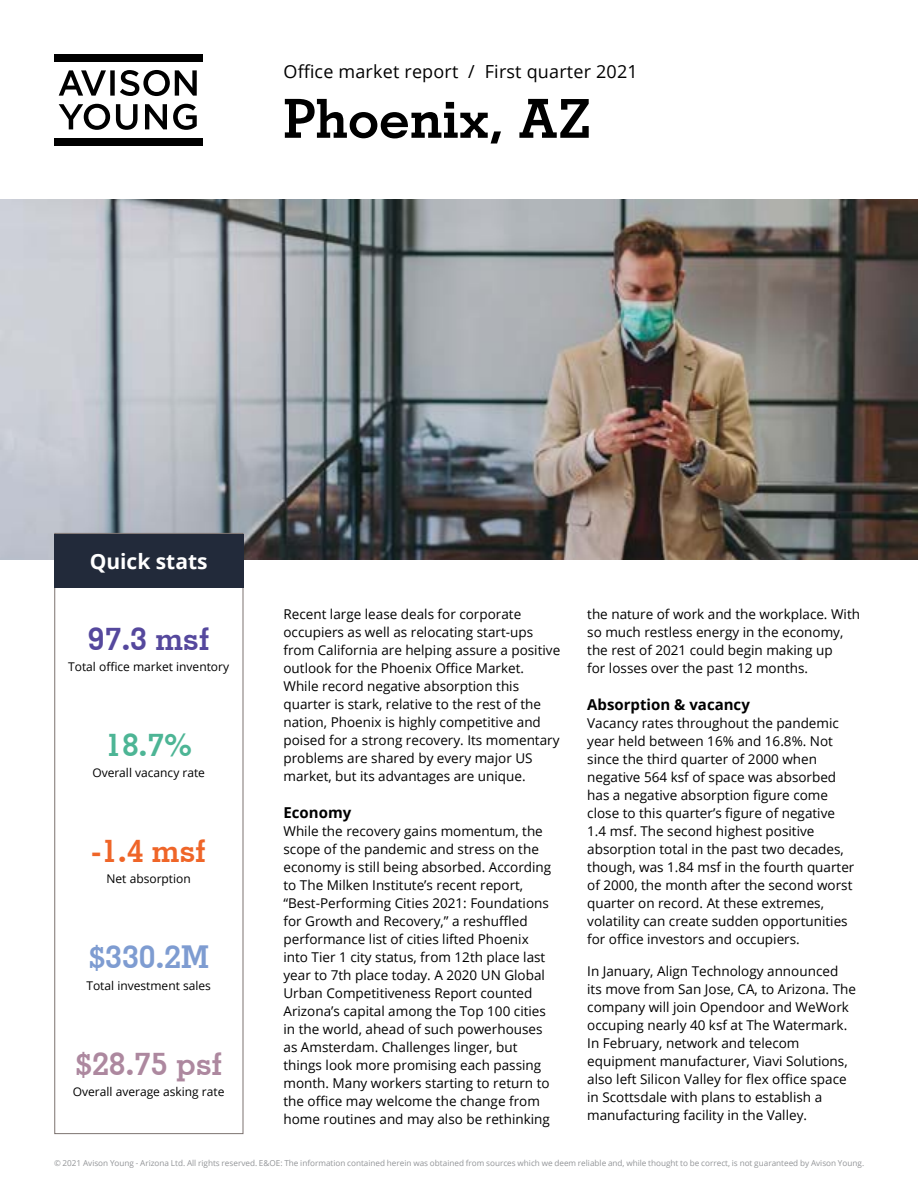
<style>
.page{position:relative;width:918px;height:1188px;background:#fff}
.page>*{position:absolute;margin:0;border:0;box-sizing:border-box;transform-origin:0 0}
.t1{font:700 54px "Geometric Slab 703 BT";letter-spacing:.01em;color:#000}
.t2{font:700 31.5px "Geometric Slab 703 BT";color:#ad889f}
.t3{font:700 31.5px "Geometric Slab 703 BT";color:#55489d}
.t4{font:700 31.5px "Geometric Slab 703 BT";color:#ef6528}
.t5{font:700 31.5px "Geometric Slab 703 BT";color:#7e9cd1}
.t6{font:700 31.5px "Geometric Slab 703 BT";color:#4db595}
.t7{font:700 21px "Open Sans";color:#fff}
.t8{font:18px "Open Sans";letter-spacing:.01em;color:#000}
.t9{font:700 15px "Open Sans";color:#000}
.t10{font:13.5px/18px "Open Sans";color:#000}
.t11{font:12px "Open Sans";color:#000}
.t12{font:8.1px "Open Sans";color:#939598}
</style>
<div class="page">
<div style="left:54px;top:54px;width:148px;height:7px;background:#000"></div>
<div style="left:54px;top:138px;width:148px;height:7px;background:#000"></div>
<svg style="left:59px;top:70px;width:138px;height:26px"></svg>
<svg style="left:59px;top:104px;width:51px;height:26px"></svg>
<svg style="left:116px;top:104px;width:22px;height:26px"></svg>
<svg style="left:145px;top:104px;width:22px;height:25px"></svg>
<svg style="left:173px;top:104px;width:24px;height:26px"></svg>
<img style="left:0;top:200px;width:918px;height:360px">
<div style="left:54px;top:533px;width:189px;height:601px;border:1px solid #7d7370"></div>
<div style="left:54px;top:534px;width:189px;height:54px;background:#222a3a"></div>
<h3 class="t8" style="left:284px;top:59px;width:356px">Office market report / First quarter 2021</h3>
<h1 class="t1" style="left:284px;top:86px;width:310px">Phoenix, AZ</h1>
<h3 class="t7" style="left:90px;top:546px;width:119px">Quick stats</h3>
<p class="t10" style="left:587px;top:604px;width:274px">the nature of work and the workplace. With so much restless energy in the economy, the rest of 2021 could begin making up<br>for losses over the past 12 months.</p>
<p class="t9" style="left:587px;top:694px;width:164px">Absorption &amp; vacancy</p>
<p class="t10" style="left:587px;top:714px;width:269px">Vacancy rates throughout the pandemic year held between 16% and 16.8%. Not since the third quarter of 2000 when negative 564 ksf of space was absorbed has a negative absorption figure come close to this quarter’s figure of negative 1.4 msf. The second highest positive absorption total in the past two decades, though, was 1.84 msf in the fourth quarter of 2000, the month after the second worst quarter on record. At these extremes, volatility can create sudden opportunities for office investors and occupiers.</p>
<p class="t10" style="left:587px;top:961px;width:270px">In January, Align Technology announced its move from San Jose, CA, to Arizona. The company will join Opendoor and WeWork occuping nearly 40 ksf at The Watermark.<br>In February, network and telecom equipment manufacturer, Viavi Solutions, also left Silicon Valley for flex office space in Scottsdale with plans to establish a manufacturing facility in the Valley.</p>
<p class="t12" style="left:54px;top:1158px;width:812px">© 2021 Avison Young - Arizona Ltd. All rights reserved. E&amp;OE: The information contained herein was obtained from sources which we deem reliable and, while thought to be correct, is not guaranteed by Avison Young.</p>
<p class="t10" style="left:284px;top:604px;width:278px">Recent large lease deals for corporate occupiers as well as relocating start-ups from California are helping assure a positive outlook for the Phoenix Office Market.<br>While record negative absorption this quarter is stark, relative to the rest of the nation, Phoenix is highly competitive and poised for a strong recovery. Its momentary problems are shared by every major US market, but its advantages are unique.</p>
<p class="t9" style="left:284px;top:802px;width:69px">Economy</p>
<p class="t10" style="left:284px;top:822px;width:269px">While the recovery gains momentum, the scope of the pandemic and stress on the economy is still being absorbed. According to The Milken Institute’s recent report, “Best-Performing Cities 2021: Foundations for Growth and Recovery,” a reshuffled performance list of cities lifted Phoenix into Tier 1 city status, from 12th place last year to 7th place today. A 2020 UN Global Urban Competitiveness Report counted Arizona’s capital among the Top 100 cities in the world, ahead of such powerhouses as Amsterdam. Challenges linger, but things look more promising each passing month. Many workers starting to return to the office may welcome the change from home routines and may also be rethinking</p>
<h2 class="t3" style="left:88px;top:619px;width:123px">97.3 msf</h2>
<p class="t11" style="left:68px;top:658px;width:163px">Total office market inventory</p>
<h2 class="t6" style="left:105px;top:726px;width:88px">18.7%</h2>
<p class="t11" style="left:92px;top:765px;width:114px">Overall vacancy rate</p>
<h2 class="t4" style="left:92px;top:832px;width:116px">-1.4 msf</h2>
<p class="t11" style="left:107px;top:871px;width:86px">Net absorption</p>
<h2 class="t5" style="left:88px;top:938px;width:122px">$330.2M</h2>
<p class="t11" style="left:86px;top:977px;width:126px">Total investment sales</p>
<h2 class="t2" style="left:75px;top:1044px;width:148px">$28.75 psf</h2>
<p class="t11" style="left:73px;top:1083px;width:153px">Overall average asking rate</p>
</div>
